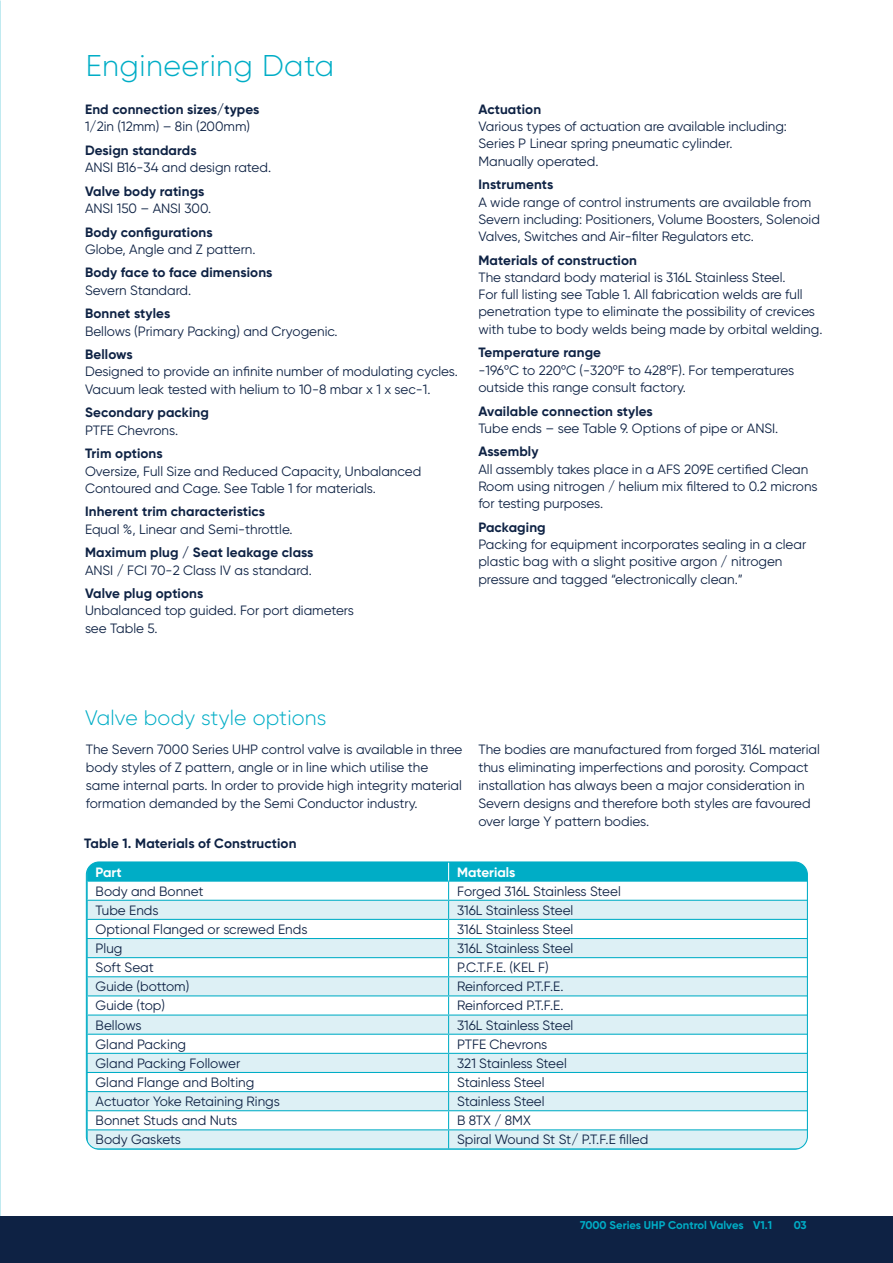
<style>
.page{position:relative;width:893px;height:1263px;background:#fff}
.page>*{position:absolute;margin:0;border:0;box-sizing:border-box;transform-origin:0 0}
.t1{font:300 30px "Gilroy";letter-spacing:.015em;color:#00adc6}
.t2{font:300 21px "Gilroy";letter-spacing:.01em;color:#00adc6}
.t3{font:13.5px/17.2px "Gilroy";color:#0e2244}
.t4{font:700 13.5px "Gilroy";letter-spacing:.01em;color:#0e2244}
.t5{font:700 13.5px "Gilroy";color:#fff}
.t6{font:700 11.25px "Gilroy";color:#00adc6}
.s1{font-weight:700}
.s2{font-family:"Century Gothic"}
</style>
<div class="page">
<div style="left:0;top:1216px;width:893px;height:47px;background:#0e2244"></div>
<hr style="left:87px;top:1148px;width:362px;height:1px;background:#00adc6">
<hr style="left:449px;top:1148px;width:358px;height:1px;background:#00adc6">
<svg style="left:87px;top:863px;width:720px;height:285px"></svg>
<h1 class="t1" style="left:86px;top:47px;width:250px">Engineering Data</h1>
<p class="t4" style="left:85px;top:101px;width:176px">End connection sizes/types</p>
<p class="t3" style="left:85px;top:118px;width:167px">1/2in (12mm) – 8in (200mm)</p>
<p class="t4" style="left:85px;top:142px;width:113px">Design standards</p>
<p class="t3" style="left:85px;top:159px;width:188px">ANSI B16-34 and design rated.</p>
<p class="t4" style="left:85px;top:183px;width:121px">Valve body ratings</p>
<p class="t3" style="left:85px;top:199px;width:128px">ANSI 150 – ANSI 300.</p>
<p class="t4" style="left:85px;top:223px;width:129px">Body configurations</p>
<p class="t3" style="left:85px;top:240px;width:172px">Globe, Angle and Z pattern.</p>
<p class="t4" style="left:85px;top:264px;width:189px">Body face to face dimensions</p>
<p class="t3" style="left:85px;top:281px;width:108px">Severn Standard.</p>
<p class="t4" style="left:85px;top:305px;width:87px">Bonnet styles</p>
<p class="t3" style="left:85px;top:322px;width:254px">Bellows (Primary Packing) and Cryogenic.</p>
<p class="t4" style="left:85px;top:346px;width:49px">Bellows</p>
<p class="t3" style="left:85px;top:363px;width:374px">Designed to provide an infinite number of modulating cycles.<br>Vacuum leak tested with helium to 10-8 mbar x 1 x sec-1.</p>
<p class="t4" style="left:85px;top:404px;width:125px">Secondary packing</p>
<p class="t3" style="left:85px;top:421px;width:95px">PTFE Chevrons.</p>
<p class="t4" style="left:85px;top:445px;width:79px">Trim options</p>
<p class="t3" style="left:85px;top:462px;width:338px">Oversize, Full Size and Reduced Capacity, Unbalanced<br>Contoured and Cage. See Table 1 for materials.</p>
<p class="t4" style="left:85px;top:503px;width:182px">Inherent trim characteristics</p>
<p class="t3" style="left:85px;top:520px;width:209px">Equal %, Linear and Semi-throttle.</p>
<p class="t4" style="left:85px;top:544px;width:230px">Maximum plug / Seat leakage class</p>
<p class="t3" style="left:85px;top:561px;width:228px">ANSI / FCI 70-2 Class IV as standard.</p>
<p class="t4" style="left:85px;top:585px;width:120px">Valve plug options</p>
<p class="t3" style="left:85px;top:602px;width:271px">Unbalanced top guided. For port diameters see Table 5.</p>
<p class="t4" style="left:478px;top:101px;width:64px">Actuation</p>
<p class="t3" style="left:478px;top:118px;width:310px">Various types of actuation are available including:<br>Series P Linear spring pneumatic cylinder.<br>Manually operated.</p>
<p class="t4" style="left:478px;top:176px;width:76px">Instruments</p>
<p class="t3" style="left:478px;top:193px;width:343px">A wide range of control instruments are available from<br>Severn including: Positioners, Volume Boosters, Solenoid<br>Valves, Switches and Air-filter Regulators etc.</p>
<p class="t4" style="left:478px;top:252px;width:160px">Materials of construction</p>
<p class="t3" style="left:478px;top:268px;width:346px">The standard body material is 316L Stainless Steel.<br>For full listing see Table 1. All fabrication welds are full penetration type to eliminate the possibility of crevices with tube to body welds being made by orbital welding.</p>
<p class="t3" style="left:478px;top:344px;width:317px"><span class="s1">Temperature range<br></span>-196<span class="s2">º</span>C to 220<span class="s2">º</span>C (-320<span class="s2">º</span>F to 428<span class="s2">º</span>F). For temperatures outside this range consult factory.</p>
<p class="t4" style="left:478px;top:402px;width:176px">Available connection styles</p>
<p class="t3" style="left:478px;top:419px;width:301px">Tube ends – see Table 9. Options of pipe or ANSI.</p>
<p class="t4" style="left:478px;top:443px;width:62px">Assembly</p>
<p class="t3" style="left:478px;top:460px;width:341px">All assembly takes place in a AFS 209E certified Clean<br>Room using nitrogen / helium mix filtered to 0.2 microns for testing purposes.</p>
<p class="t4" style="left:478px;top:519px;width:69px">Packaging</p>
<p class="t3" style="left:478px;top:535px;width:329px">Packing for equipment incorporates sealing in a clear plastic bag with a slight positive argon / nitrogen pressure and tagged “electronically clean.”</p>
<h2 class="t2" style="left:85px;top:705px;width:243px">Valve body style options</h2>
<p class="t3" style="left:86px;top:741px;width:378px;line-height:18px">The Severn 7000 Series UHP control valve is available in three body styles of Z pattern, angle or in line which utilise the same internal parts. In order to provide high integrity material formation demanded by the Semi Conductor industry.</p>
<p class="t3" style="left:478px;top:740px;width:343px;line-height:18px">The bodies are manufactured from forged 316L material thus eliminating imperfections and porosity. Compact installation has always been a major consideration in Severn designs and therefore both styles are favoured over large Y pattern bodies.</p>
<p class="t5" style="left:96px;top:863px;width:28px">Part</p>
<p class="t5" style="left:457px;top:863px;width:60px">Materials</p>
<p class="t3" style="left:96px;top:882px;width:109px">Body and Bonnet</p>
<p class="t3" style="left:457px;top:882px;width:165px">Forged 316L Stainless Steel</p>
<p class="t3" style="left:96px;top:901px;width:64px">Tube Ends</p>
<p class="t3" style="left:457px;top:901px;width:118px">316L Stainless Steel</p>
<p class="t3" style="left:96px;top:920px;width:213px">Optional Flanged or screwed Ends</p>
<p class="t3" style="left:457px;top:920px;width:118px">316L Stainless Steel</p>
<p class="t3" style="left:96px;top:939px;width:28px">Plug</p>
<p class="t3" style="left:457px;top:939px;width:118px">316L Stainless Steel</p>
<p class="t3" style="left:96px;top:959px;width:60px">Soft Seat</p>
<p class="t3" style="left:457px;top:959px;width:93px">P.C.T.F.E. (KEL F)</p>
<p class="t3" style="left:96px;top:978px;width:95px">Guide (bottom)</p>
<p class="t3" style="left:457px;top:978px;width:108px">Reinforced P.T.F.E.</p>
<p class="t3" style="left:96px;top:997px;width:71px">Guide (top)</p>
<p class="t3" style="left:457px;top:997px;width:108px">Reinforced P.T.F.E.</p>
<p class="t3" style="left:96px;top:1016px;width:47px">Bellows</p>
<p class="t3" style="left:457px;top:1016px;width:118px">316L Stainless Steel</p>
<p class="t3" style="left:96px;top:1035px;width:92px">Gland Packing</p>
<p class="t3" style="left:457px;top:1035px;width:92px">PTFE Chevrons</p>
<p class="t3" style="left:96px;top:1054px;width:146px">Gland Packing Follower</p>
<p class="t3" style="left:457px;top:1054px;width:111px">321 Stainless Steel</p>
<p class="t3" style="left:96px;top:1073px;width:160px">Gland Flange and Bolting</p>
<p class="t3" style="left:457px;top:1073px;width:89px">Stainless Steel</p>
<p class="t3" style="left:96px;top:1092px;width:186px">Actuator Yoke Retaining Rings</p>
<p class="t3" style="left:457px;top:1092px;width:89px">Stainless Steel</p>
<p class="t3" style="left:96px;top:1112px;width:143px">Bonnet Studs and Nuts</p>
<p class="t3" style="left:457px;top:1112px;width:75px">B 8TX / 8MX</p>
<p class="t3" style="left:96px;top:1131px;width:87px">Body Gaskets</p>
<p class="t3" style="left:457px;top:1131px;width:193px">Spiral Wound St St/ P.T.F.E filled</p>
<p class="t4" style="left:84px;top:835px;width:214px">Table 1. Materials of Construction</p>
<p class="t6" style="left:580px;top:1218px;width:193px">7000 Series UHP Control Valves V1.1</p>
<p class="t6" style="left:794px;top:1218px;width:14px">03</p>
</div>
